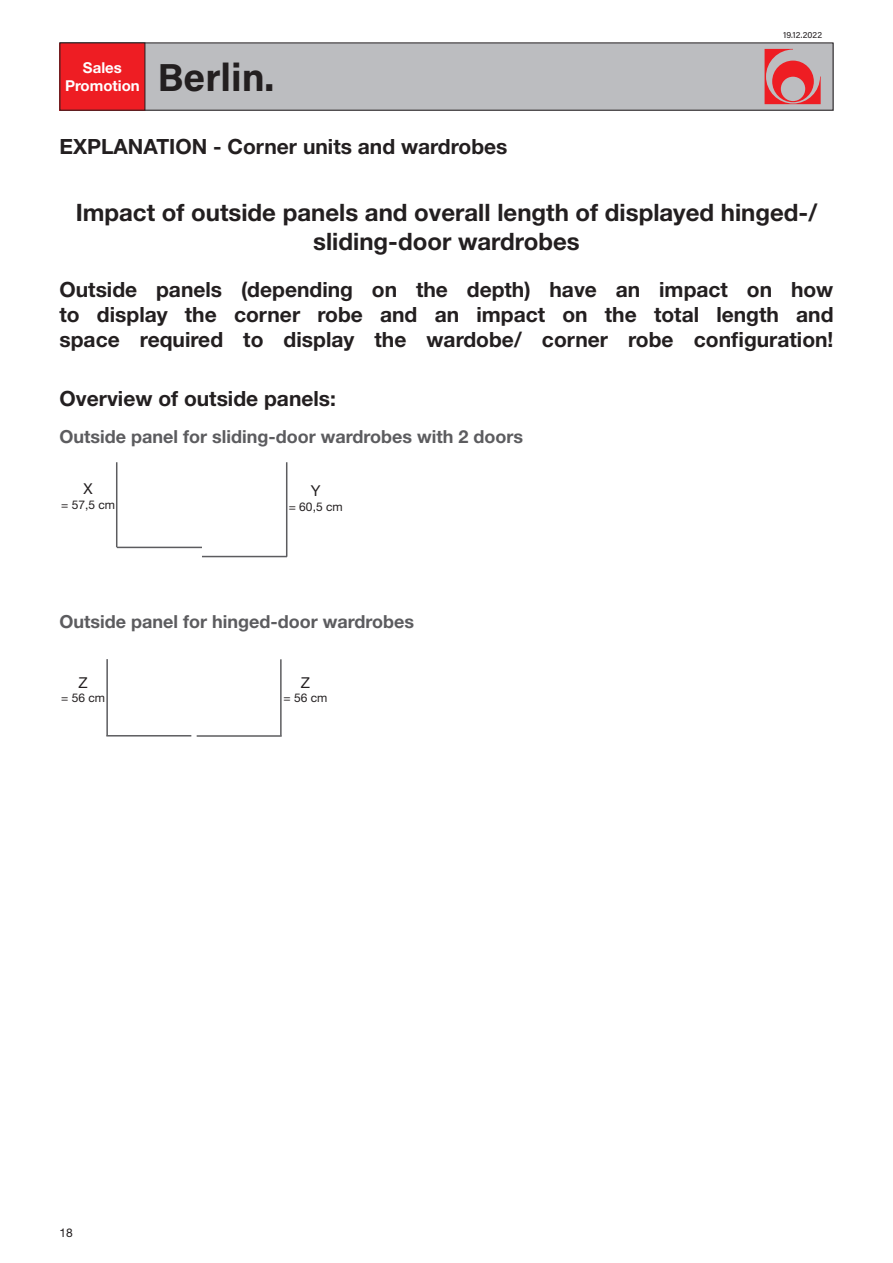
<style>
.page{position:relative;width:893px;height:1263px;background:#fff}
.page>*{position:absolute;margin:0;border:0;box-sizing:border-box;transform-origin:0 0}
.t1{font:39px "Acumin Variable Concept";color:#231f20}
.t2{font:700 24px/28.8px "Helvetica Neue LT";color:#231f20;text-align:center}
.t3{font:700 21px/25.2px "Helvetica Neue LT";color:#231f20;text-align:justify}
.t4{font:700 18px "Helvetica Neue LT";color:#5c5c5f}
.t5{font:700 15px/18px "Helvetica Neue LT";color:#fff;text-align:center}
.t6{font:15px "Helvetica Neue LT";color:#231f20}
.t7{font:12px "Helvetica Neue LT";color:#231f20}
.t8{font:9px "Acumin Variable Concept";letter-spacing:.005em;color:#231f20}
</style>
<div class="page">
<div style="left:60px;top:43px;width:773px;height:67px;background:#bcbdc0"></div>
<div style="left:60px;top:43px;width:773px;height:68px;border:1px solid #231f20"></div>
<svg style="left:765px;top:49px;width:56px;height:55px"></svg>
<div style="left:60px;top:43px;width:85px;height:67px;background:#ee1d23"></div>
<hr style="left:116px;top:462px;width:1px;height:85px;background:#5c5c5f">
<hr style="left:286px;top:462px;width:1px;height:95px;background:#5c5c5f">
<hr style="left:117px;top:547px;width:85px;height:1px;background:#5c5c5f">
<hr style="left:202px;top:556px;width:85px;height:1px;background:#5c5c5f">
<hr style="left:106px;top:659px;width:2px;height:76px;background:#5c5c5f">
<hr style="left:106px;top:735px;width:85px;height:1px;background:#5c5c5f">
<hr style="left:280px;top:659px;width:2px;height:77px;background:#5c5c5f">
<hr style="left:197px;top:735px;width:85px;height:2px;background:#5c5c5f">
<p class="t5" style="left:65px;top:59px;width:76px">Sales<br>Promotion</p>
<h1 class="t1" style="left:157px;top:51px;width:119px">Berlin.</h1>
<p class="t3" style="left:60px;top:133px;width:450px">EXPLANATION - Corner units and wardrobes</p>
<p class="t8" style="left:783px;top:29px;width:41px">19.12.2022</p>
<p class="t2" style="left:76px;top:197px;width:743px">Impact of outside panels and overall length of displayed hinged-/ sliding-door wardrobes</p>
<p class="t3" style="left:60px;top:277px;width:775px">Outside panels (depending on the depth) have an impact on how to display the corner robe and an impact on the total length and space required to display the wardobe/ corner robe configuration!</p>
<p class="t3" style="left:60px;top:385px;width:278px">Overview of outside panels:</p>
<p class="t4" style="left:60px;top:425px;width:465px">Outside panel for sliding-door wardrobes with 2 doors</p>
<p class="t6" style="left:84px;top:480px;width:11px">X</p>
<p class="t7" style="left:61px;top:497px;width:55px">= 57,5 cm</p>
<p class="t6" style="left:311px;top:482px;width:11px">Y</p>
<p class="t7" style="left:289px;top:499px;width:55px">= 60,5 cm</p>
<p class="t4" style="left:60px;top:610px;width:356px">Outside panel for hinged-door wardrobes</p>
<p class="t6" style="left:79px;top:674px;width:11px">Z</p>
<p class="t7" style="left:61px;top:691px;width:45px">= 56 cm</p>
<p class="t6" style="left:301px;top:674px;width:11px">Z</p>
<p class="t7" style="left:284px;top:691px;width:45px">= 56 cm</p>
<p class="t7" style="left:60px;top:1226px;width:15px">18</p>
</div>
